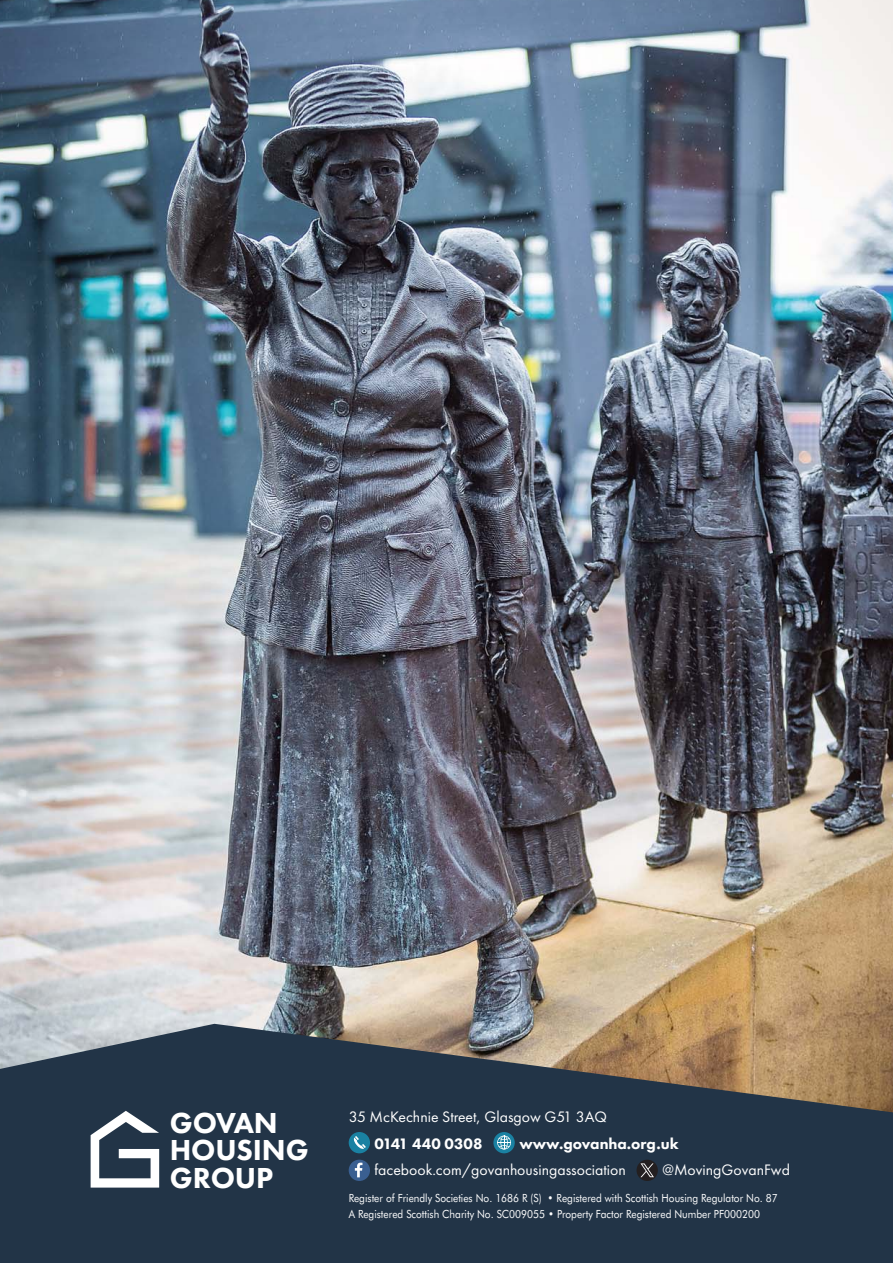
<style>
.page{position:relative;width:893px;height:1263px;background:#fff}
.page>*{position:absolute;margin:0;border:0;box-sizing:border-box;transform-origin:0 0}
.t1{font:800 30px/27.5px "Futura PT";letter-spacing:-.005em;color:#fff}
.t2{font:15.75px "Futura PT";color:#fff}
.t3{font:800 15.75px "Futura PT";color:#fff}
.t4{font:11.25px/16.5px "Futura BT";color:#fff;scale:.9 1}
</style>
<div class="page">
<img style="left:0;top:0;width:893px;height:1024px">
<svg style="left:0;top:1024px;width:893px;height:239px;background:#39434e"></svg>
<svg style="left:493px;top:1132px;width:22px;height:21px"></svg>
<svg style="left:497px;top:1135px;width:14px;height:14px"></svg>
<div style="left:636px;top:1160px;width:22px;height:21px;background:#231f20;border-radius:50%"></div>
<svg style="left:640px;top:1163px;width:14px;height:14px"></svg>
<div style="left:349px;top:1160px;width:21px;height:21px;background:#3a5f91;border-radius:50%"></div>
<svg style="left:355px;top:1163px;width:7px;height:14px"></svg>
<div style="left:349px;top:1132px;width:21px;height:21px;background:#1a81a2;border-radius:50%"></div>
<svg style="left:353px;top:1136px;width:13px;height:13px"></svg>
<svg style="left:91px;top:1111px;width:68px;height:76px"></svg>
<h1 class="t1" style="left:170px;top:1112px;width:140px">GOVAN<br>HOUSING<br>GROUP</h1>
<h2 class="t2" style="left:349px;top:1109px;width:260px">35 McKechnie Street, Glasgow G51 3AQ</h2>
<h2 class="t3" style="left:374px;top:1138px;width:110px">0141 440 0308</h2>
<h2 class="t3" style="left:519px;top:1138px;width:161px">www.govanha.org.uk</h2>
<h2 class="t2" style="left:374px;top:1162px;width:253px">facebook.com/govanhousingassociation</h2>
<h2 class="t2" style="left:662px;top:1162px;width:129px">@MovingGovanFwd</h2>
<p class="t4" style="left:349px;top:1190px;width:478px">Register of Friendly Societies No. 1686 R (S) • Registered with Scottish Housing Regulator No. 87<br>A Registered Scottish Charity No. SC009055 • Property Factor Registered Number PF000200</p>
</div>
